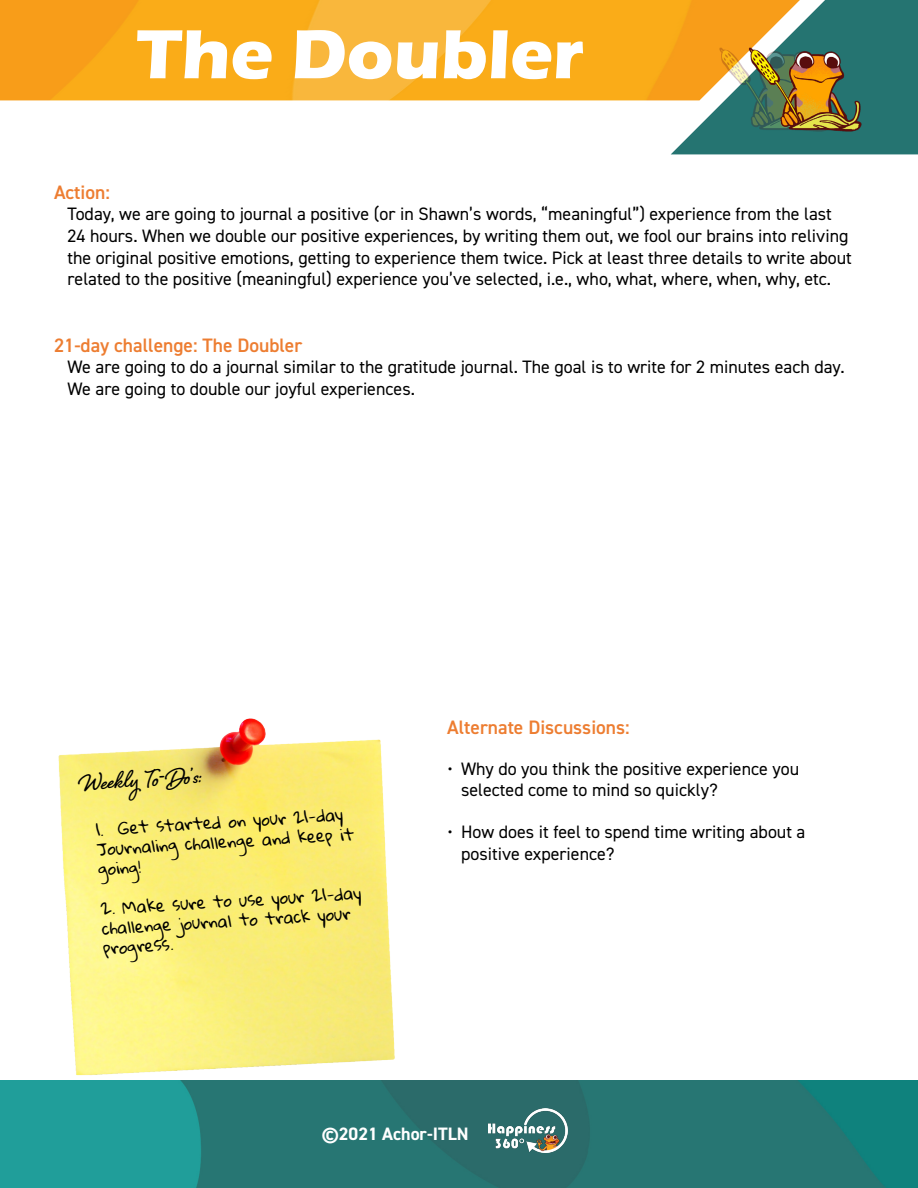
<style>
.page{position:relative;width:918px;height:1188px;background:#fff}
.page>*{position:absolute;margin:0;border:0;box-sizing:border-box;transform-origin:0 0}
.t1{font:700 72px "Eras ITC";color:#fff}
.t2{font:700 30px "Shelby";color:#000}
.t3{font:600 19.5px "DIN2014";color:#ed7d31}
.t4{font:18px/21.6px "DIN2014";color:#000}
.t5{font:700 18px "DIN2014";color:#fff}
.t6{font:16.5px/20.2px "Gloria Hallelujah";color:#000}
</style>
<div class="page">
<img style="left:0;top:1080px;width:918px;height:108px">
<img style="left:0;top:0;width:671px;height:100px">
<img style="left:671px;top:0;width:247px;height:154px">
<img style="left:489px;top:1108px;width:79px;height:44px">
<img style="left:719px;top:40px;width:143px;height:99px">
<img style="left:54px;top:718px;width:353px;height:386px">
<h1 class="t1" style="left:136px;top:13px;width:450px">The Doubler</h1>
<p class="t3" style="left:54px;top:179px;width:57px">Action:</p>
<p class="t4" style="left:68px;top:203px;width:786px">Today, we are going to journal a positive (or in Shawn’s words, “meaningful”) experience from the last 24 hours. When we double our positive experiences, by writing them out, we fool our brains into reliving the original positive emotions, getting to experience them twice. Pick at least three details to write about related to the positive (meaningful) experience you’ve selected, i.e., who, what, where, when, why, etc.</p>
<p class="t3" style="left:54px;top:332px;width:250px">21-day challenge: The Doubler</p>
<p class="t4" style="left:68px;top:356px;width:779px">We are going to do a journal similar to the gratitude journal. The goal is to write for 2 minutes each day.<br>We are going to double our joyful experiences.</p>
<h2 class="t2" style="left:78px;top:763px;width:123px;rotate:-4deg">Weekly To-Do’s:</h2>
<p class="t6" style="left:96px;top:819px;width:259px;rotate:-3deg">1. Get started on your 21-day<br>Journaling challenge and keep it going!</p>
<p class="t6" style="left:100px;top:898px;width:263px;rotate:-3deg">2. Make sure to use your 21-day challenge journal to track your progress.</p>
<p class="t3" style="left:447px;top:715px;width:184px">Alternate Discussions:</p>
<p class="t4" style="left:461px;top:758px;width:340px;text-indent:-14px">• Why do you think the positive experience you selected come to mind so quickly?</p>
<p class="t4" style="left:461px;top:821px;width:346px;text-indent:-14px">• How does it feel to spend time writing about a positive experience?</p>
<p class="t5" style="left:322px;top:1122px;width:148px">©2021 Achor-ITLN</p>
</div>
